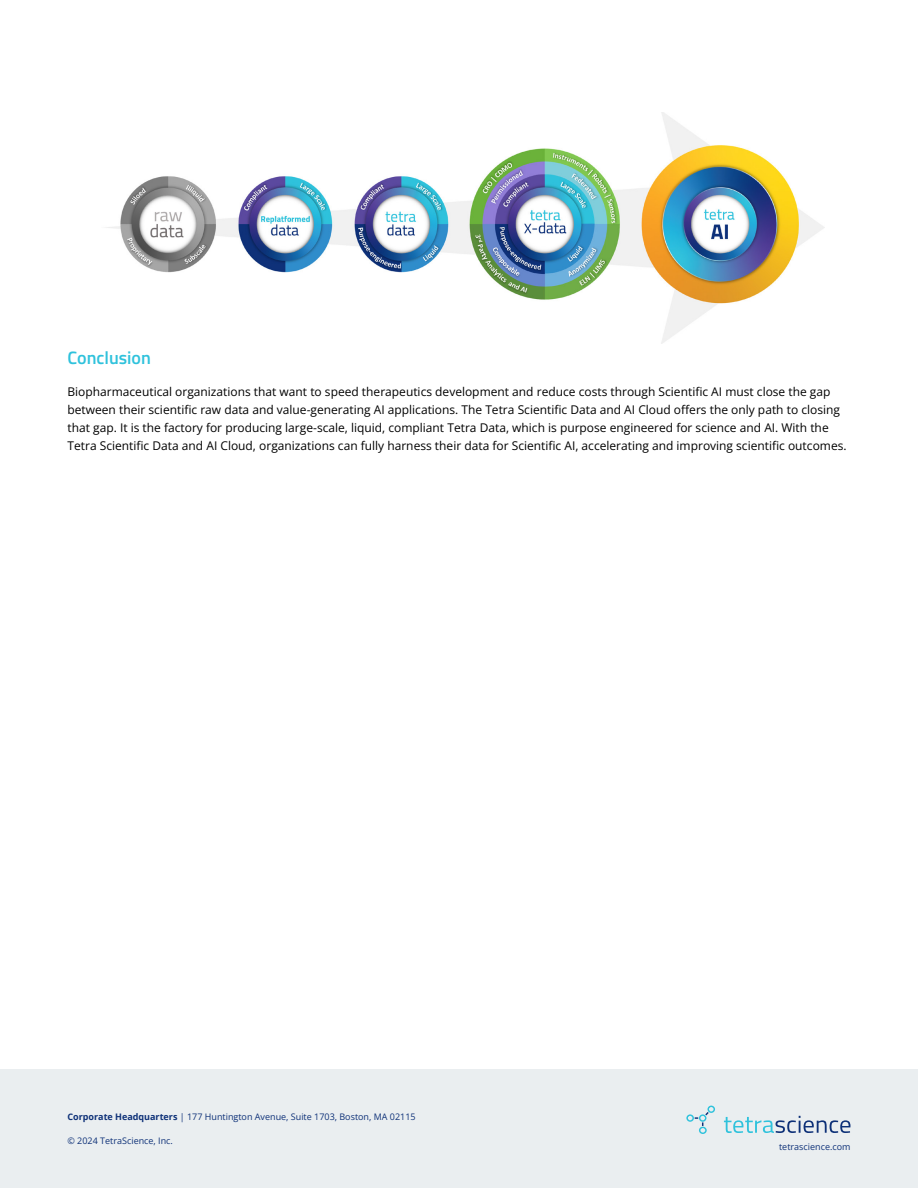
<style>
.page{position:relative;width:918px;height:1188px;background:#fff}
.page>*{position:absolute;margin:0;border:0;box-sizing:border-box;transform-origin:0 0}
.t1{font:600 18px "Titillium Web";color:#2fc2dc}
.t2{font:12px/18px "Open Sans";color:#000}
.t3{font:9px "Open Sans";color:#0e3178}
.s1{font-weight:700}
</style>
<div class="page">
<div style="left:0;top:1069px;width:918px;height:119px;background:#eaeef0"></div>
<svg style="left:686px;top:1106px;width:164px;height:28px"></svg>
<img style="left:106px;top:112px;width:718px;height:232px">
<h1 class="t1" style="left:68px;top:344px;width:85px">Conclusion</h1>
<p class="t2" style="left:68px;top:382px;width:781px">Biopharmaceutical organizations that want to speed therapeutics development and reduce costs through Scientific AI must close the gap between their scientific raw data and value-generating AI applications. The Tetra Scientific Data and AI Cloud offers the only path to closing that gap. It is the factory for producing large-scale, liquid, compliant Tetra Data, which is purpose engineered for science and AI. With the Tetra Scientific Data and AI Cloud, organizations can fully harness their data for Scientific AI, accelerating and improving scientific outcomes.</p>
<p class="t3" style="left:68px;top:1111px;width:350px"><span class="s1">Corporate Headquarters</span> | 177 Huntington Avenue, Suite 1703, Boston, MA 02115</p>
<p class="t3" style="left:68px;top:1135px;width:107px">© 2024 TetraScience, Inc.</p>
<p class="t3" style="left:779px;top:1141px;width:73px">tetrascience.com</p>
</div>
